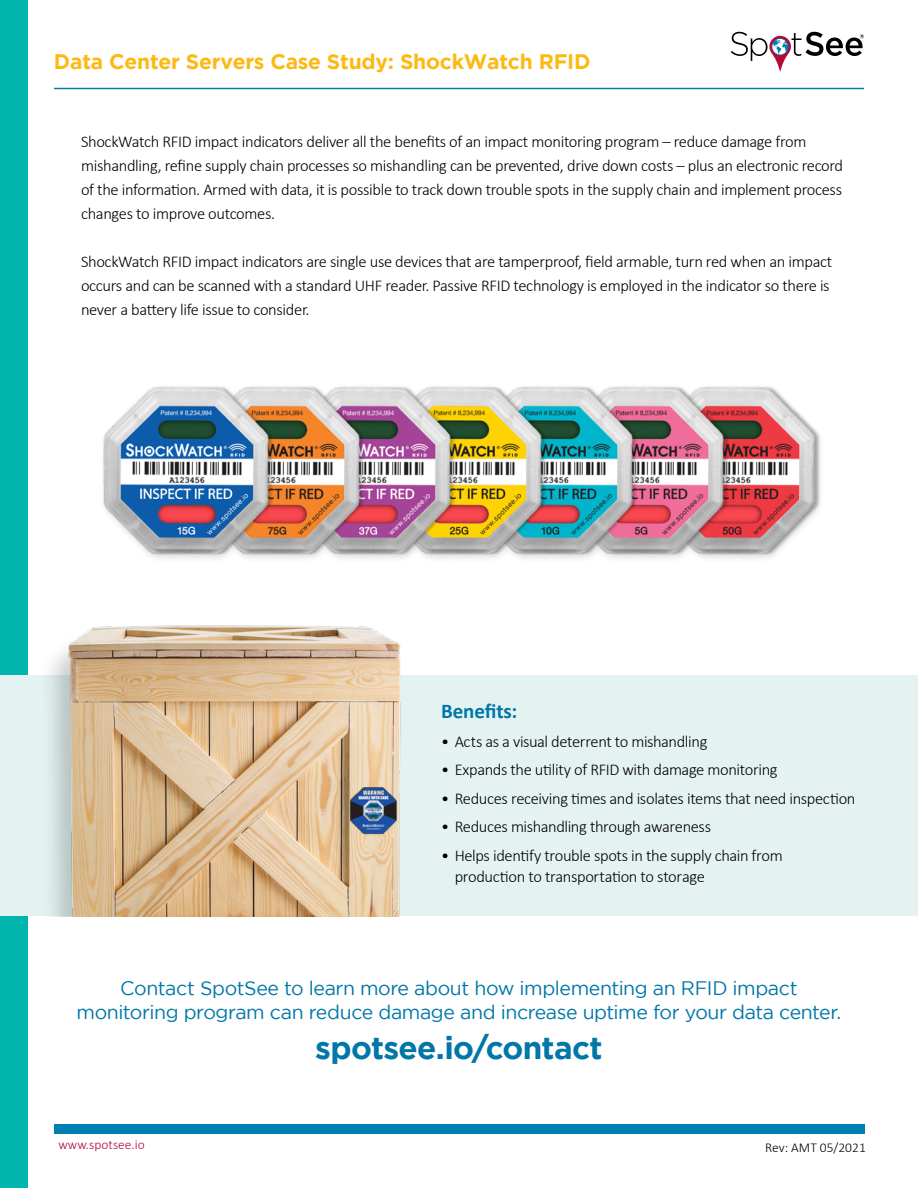
<style>
.page{position:relative;width:918px;height:1188px;background:#fff}
.page>*{position:absolute;margin:0;border:0;box-sizing:border-box;transform-origin:0 0}
.t1{font:700 31.5px "Gotham";letter-spacing:-.02em;color:#0077a8}
.t2{font:700 21px "Gotham";letter-spacing:-.01em;color:#fdb913}
.t3{font:700 21px "Calibri";letter-spacing:-.005em;color:#0077a8}
.t4{font:19.5px/24px "Gotham";letter-spacing:-.02em;color:#0077a8;text-align:center}
.t5{font:300 16.5px/24px "Calibri";letter-spacing:-.02em;color:#000}
.t6{font:300 13.5px "Calibri";color:#b50938}
.t7{font:300 13.5px "Calibri";color:#000}
</style>
<div class="page">
<hr style="left:54px;top:88px;width:810px;height:1px;background:#0080b2">
<svg style="left:731px;top:32px;width:133px;height:40px"></svg>
<div style="left:0;top:0;width:28px;height:1188px;background:#00b5ad"></div>
<div style="left:54px;top:1124px;width:810px;height:9px;background:#0080b2"></div>
<div style="left:99px;top:382px;width:726px;height:182px;background:#000;opacity:.2"></div>
<div style="left:652px;top:385px;width:169px;height:170px;background:#000;opacity:.25"></div>
<img style="left:730px;top:387px;width:85px;height:166px">
<div style="left:560px;top:385px;width:170px;height:170px;background:#000;opacity:.25"></div>
<img style="left:639px;top:387px;width:85px;height:166px">
<div style="left:469px;top:385px;width:170px;height:170px;background:#000;opacity:.25"></div>
<img style="left:547px;top:387px;width:86px;height:166px">
<div style="left:378px;top:385px;width:169px;height:170px;background:#000;opacity:.25"></div>
<img style="left:456px;top:387px;width:85px;height:166px">
<div style="left:287px;top:385px;width:169px;height:170px;background:#000;opacity:.25"></div>
<img style="left:365px;top:387px;width:85px;height:166px">
<div style="left:196px;top:385px;width:169px;height:170px;background:#000;opacity:.25"></div>
<img style="left:274px;top:387px;width:85px;height:166px">
<div style="left:105px;top:385px;width:169px;height:170px;background:#000;opacity:.25"></div>
<img style="left:103px;top:387px;width:165px;height:166px">
<div style="left:0;top:676px;width:918px;height:240px;background:#e4f3f1"></div>
<div style="left:31px;top:627px;width:375px;height:289px;background:#000;opacity:.2"></div>
<img style="left:47px;top:625px;width:378px;height:291px">
<img style="left:350px;top:786px;width:48px;height:49px">
<p class="t2" style="left:54px;top:50px;width:538px">Data Center Servers Case Study: ShockWatch RFID</p>
<p class="t5" style="left:81px;top:130px;width:764px">ShockWatch RFID impact indicators deliver all the benefits of an impact monitoring program – reduce damage from mishandling, refine supply chain processes so mishandling can be prevented, drive down costs – plus an electronic record of the information. Armed with data, it is possible to track down trouble spots in the supply chain and implement process changes to improve outcomes.</p>
<p class="t5" style="left:81px;top:250px;width:753px">ShockWatch RFID impact indicators are single use devices that are tamperproof, field armable, turn red when an impact occurs and can be scanned with a standard UHF reader. Passive RFID technology is employed in the indicator so there is never a battery life issue to consider.</p>
<p class="t3" style="left:441px;top:696px;width:78px">Benefits:</p>
<p class="t5" style="left:441px;top:729px;width:268px">• Acts as a visual deterrent to mishandling</p>
<p class="t5" style="left:441px;top:757px;width:338px">• Expands the utility of RFID with damage monitoring</p>
<p class="t5" style="left:441px;top:786px;width:416px">• Reduces receiving times and isolates items that need inspection</p>
<p class="t5" style="left:441px;top:814px;width:272px">• Reduces mishandling through awareness</p>
<p class="t5" style="left:455px;top:844px;width:330px;line-height:21px;text-indent:-13px">• Helps identify trouble spots in the supply chain from production to transportation to storage</p>
<p class="t4" style="left:77px;top:976px;width:766px">Contact SpotSee to learn more about how implementing an RFID impact monitoring program can reduce damage and increase uptime for your data center.</p>
<h1 class="t1" style="left:315px;top:1030px;width:289px">spotsee.io/contact</h1>
<p class="t6" style="left:58px;top:1137px;width:88px">www.spotsee.io</p>
<p class="t7" style="left:765px;top:1139px;width:102px">Rev: AMT 05/2021</p>
</div>
